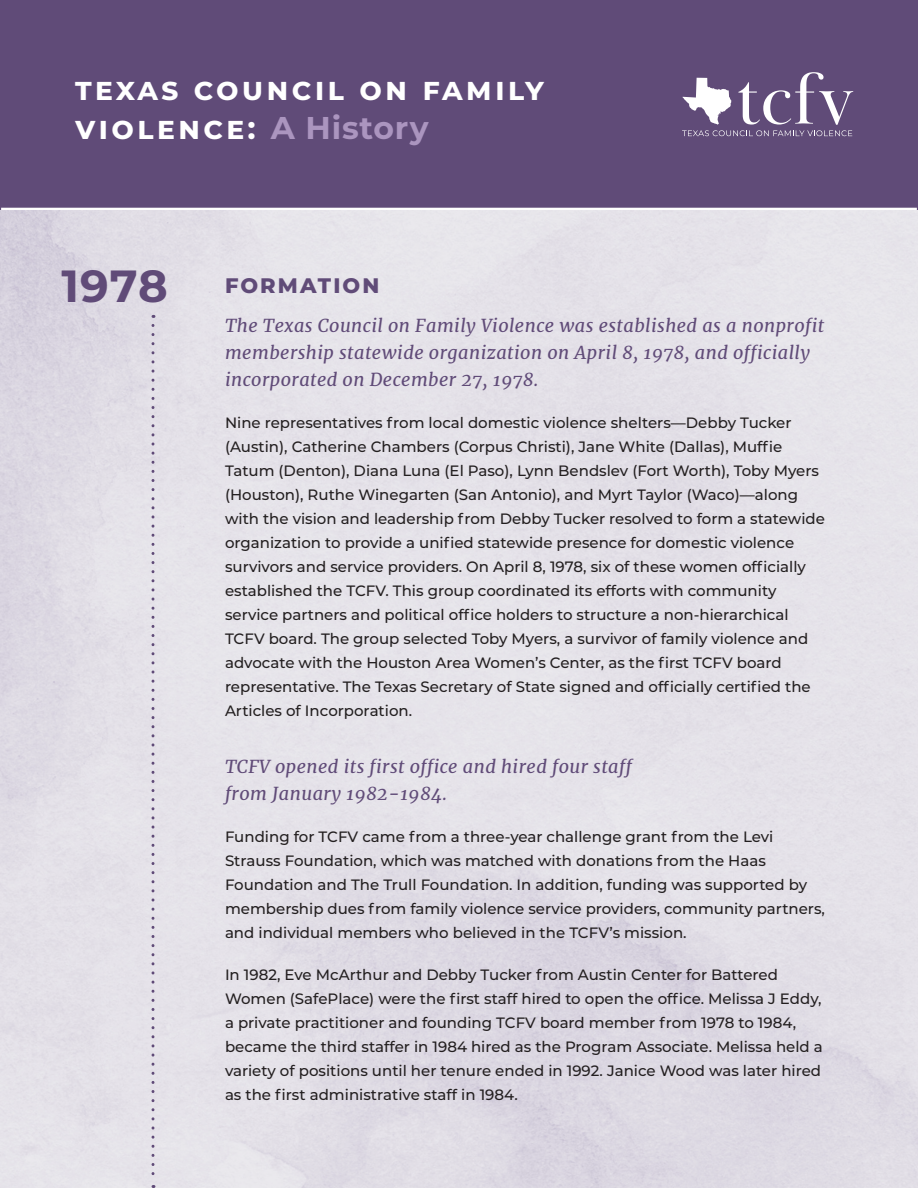
<style>
.page{position:relative;width:918px;height:1188px;background:#fff}
.page>*{position:absolute;margin:0;border:0;box-sizing:border-box;transform-origin:0 0}
.Years{font:700 45px "Montserrat";color:#604b78}
.t1{font:700 31.5px/38.4px "Montserrat";letter-spacing:.1em;color:#fff}
.Heading{font:800 21px "Montserrat";letter-spacing:.1em;color:#604b78}
.Body_Text_-_Italic{font:italic 18px/27px "Merriweather";letter-spacing:.025em;color:#604b78}
.Body_Text_-_Regular{font:500 15px/24px "Montserrat";color:#231f20}
.s1{color:#ab95bf}
</style>
<div class="page">
<img style="left:0;top:210px;width:918px;height:978px">
<div style="left:0;top:0;width:918px;height:210px;background:#604b78"></div>
<svg style="left:152px;top:325px;width:2px;height:863px"></svg>
<svg style="left:682px;top:72px;width:171px;height:64px"></svg>
<hr style="left:1px;top:208px;width:916px;height:2px;background:#fff">
<p class="t1" style="left:75px;top:68px;width:471px">texas council on family violence: <span class="s1">A History</span></p>
<p class="Years" style="left:62px;top:253px;width:108px">1978</p>
<p class="Heading" style="left:225px;top:270px;width:156px">FORMATION</p>
<p class="Body_Text_-_Italic" style="left:225px;top:312px;width:601px">The Texas Council on Family Violence was established as a nonprofit membership statewide organization on April 8, 1978, and officially incorporated on December 27, 1978.</p>
<p class="Body_Text_-_Regular" style="left:225px;top:410px;width:601px">Nine representatives from local domestic violence shelters—Debby Tucker (Austin), Catherine Chambers (Corpus Christi), Jane White (Dallas), Muffie Tatum (Denton), Diana Luna (El Paso), Lynn Bendslev (Fort Worth), Toby Myers (Houston), Ruthe Winegarten (San Antonio), and Myrt Taylor (Waco)—along with the vision and leadership from Debby Tucker resolved to form a statewide organization to provide a unified statewide presence for domestic violence survivors and service providers. On April 8, 1978, six of these women officially established the TCFV. This group coordinated its efforts with community service partners and political office holders to structure a non-hierarchical TCFV board. The group selected Toby Myers, a survivor of family violence and advocate with the Houston Area Women’s Center, as the first TCFV board representative. The Texas Secretary of State signed and officially certified the Articles of Incorporation.</p>
<p class="Body_Text_-_Italic" style="left:225px;top:753px;width:408px">TCFV opened its first office and hired four staff from January 1982-1984.</p>
<p class="Body_Text_-_Regular" style="left:225px;top:824px;width:602px">Funding for TCFV came from a three-year challenge grant from the Levi Strauss Foundation, which was matched with donations from the Haas Foundation and The Trull Foundation. In addition, funding was supported by membership dues from family violence service providers, community partners, and individual members who believed in the TCFV’s mission.</p>
<p class="Body_Text_-_Regular" style="left:225px;top:962px;width:599px">In 1982, Eve McArthur and Debby Tucker from Austin Center for Battered Women (SafePlace) were the first staff hired to open the office. Melissa J Eddy, a private practitioner and founding TCFV board member from 1978 to 1984, became the third staffer in 1984 hired as the Program Associate. Melissa held a variety of positions until her tenure ended in 1992. Janice Wood was later hired as the first administrative staff in 1984.</p>
</div>
